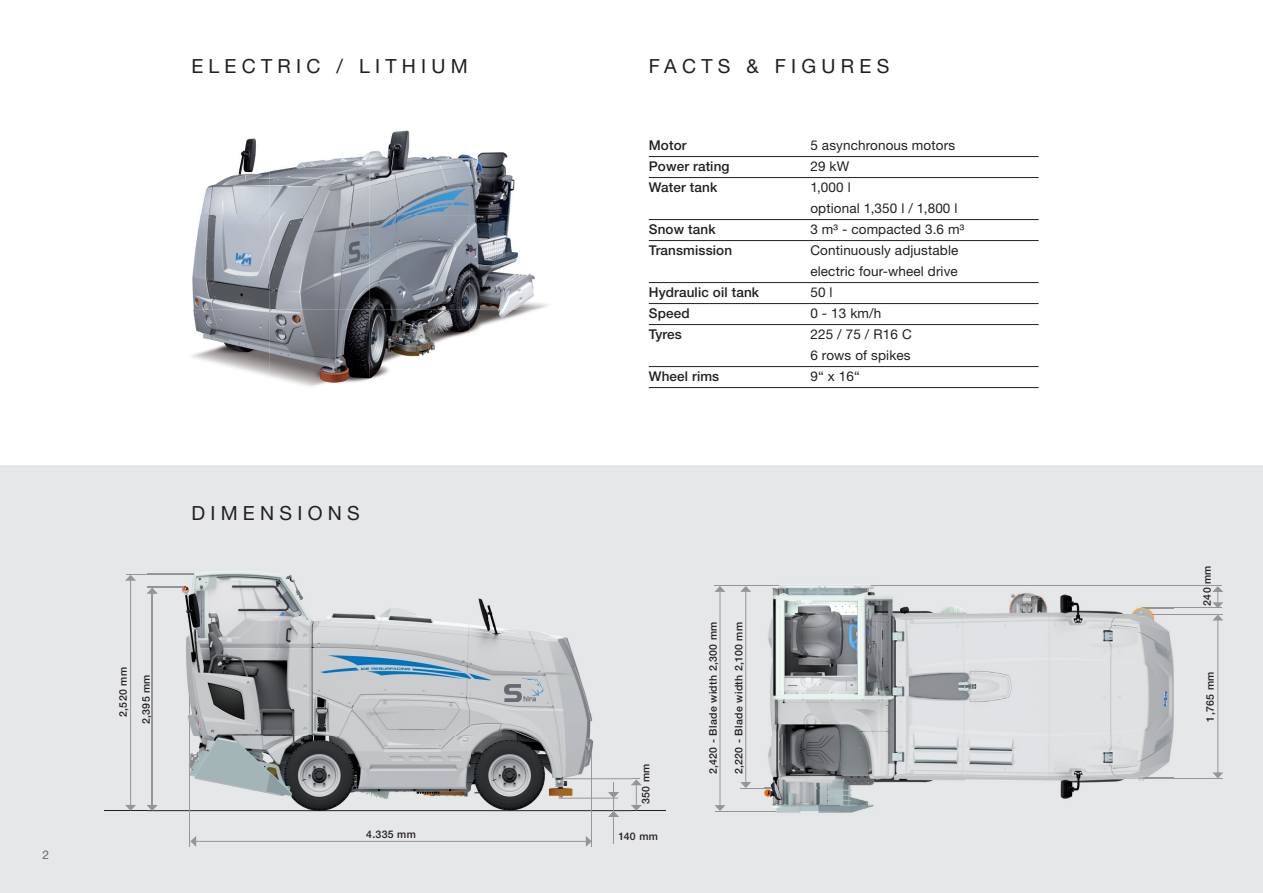
<style>
.page{position:relative;width:1263px;height:893px;background:#fff}
.page>*{position:absolute;margin:0;border:0;box-sizing:border-box;transform-origin:0 0}
.t1{font:19.5px "Helvetica Neue LT Std";letter-spacing:.27em;color:#231f20}
.t2{font:13.5px/21px "Helvetica Neue LT Std";letter-spacing:.01em;color:#231f20}
.t3{font:500 13.5px "Helvetica Neue LT Std";letter-spacing:.01em;color:#231f20}
.t4{font:12px "Helvetica Neue LT Std";color:#64686f}
.t5{font:500 10.5px "Helvetica Neue LT Std";letter-spacing:.03em;color:#231f20}
</style>
<div class="page">
<div style="left:0;top:466px;width:1263px;height:427px;background:#e6e7e9"></div>
<img style="left:192px;top:130px;width:356px;height:257px">
<hr style="left:126px;top:574px;width:68px;height:1px;background:#939598">
<hr style="left:560px;top:778px;width:80px;height:1px;background:#939598">
<hr style="left:104px;top:810px;width:561px;height:1px;background:#231f20">
<hr style="left:130px;top:580px;width:1px;height:226px;background:#939598">
<svg style="left:125px;top:805px;width:11px;height:6px"></svg>
<svg style="left:125px;top:575px;width:11px;height:6px"></svg>
<hr style="left:189px;top:687px;width:1px;height:160px;background:#939598">
<hr style="left:591px;top:743px;width:1px;height:104px;background:#939598">
<img style="left:147px;top:571px;width:485px;height:241px">
<img style="left:147px;top:574px;width:47px;height:1px">
<img style="left:148px;top:587px;width:37px;height:1px">
<img style="left:558px;top:798px;width:50px;height:1px">
<img style="left:560px;top:778px;width:72px;height:1px">
<img style="left:158px;top:810px;width:473px;height:1px">
<img style="left:152px;top:594px;width:1px;height:211px">
<svg style="left:147px;top:805px;width:11px;height:6px"></svg>
<svg style="left:147px;top:588px;width:11px;height:6px"></svg>
<svg style="left:631px;top:779px;width:11px;height:32px"></svg>
<img style="left:189px;top:687px;width:1px;height:125px">
<img style="left:591px;top:743px;width:1px;height:69px">
<svg style="left:608px;top:783px;width:11px;height:61px"></svg>
<hr style="left:1113px;top:778px;width:109px;height:1px;background:#939598">
<hr style="left:1146px;top:614px;width:76px;height:1px;background:#939598">
<hr style="left:1143px;top:607px;width:79px;height:1px;background:#939598">
<svg style="left:1212px;top:586px;width:11px;height:21px"></svg>
<hr style="left:1217px;top:620px;width:1px;height:153px;background:#939598">
<svg style="left:1212px;top:772px;width:11px;height:6px"></svg>
<svg style="left:1213px;top:615px;width:10px;height:5px"></svg>
<hr style="left:714px;top:585px;width:508px;height:1px;background:#939598">
<hr style="left:714px;top:811px;width:124px;height:1px;background:#939598">
<hr style="left:740px;top:788px;width:98px;height:1px;background:#939598">
<hr style="left:720px;top:591px;width:1px;height:215px;background:#939598">
<svg style="left:715px;top:805px;width:10px;height:6px"></svg>
<svg style="left:715px;top:586px;width:10px;height:6px"></svg>
<hr style="left:745px;top:591px;width:1px;height:192px;background:#939598">
<svg style="left:740px;top:782px;width:11px;height:6px"></svg>
<svg style="left:740px;top:586px;width:11px;height:6px"></svg>
<img style="left:764px;top:586px;width:410px;height:227px">
<img style="left:1113px;top:778px;width:61px;height:1px">
<svg style="left:1146px;top:614px;width:28px;height:1px"></svg>
<img style="left:1143px;top:607px;width:31px;height:1px">
<img style="left:779px;top:585px;width:92px;height:1px">
<img style="left:764px;top:811px;width:74px;height:1px">
<img style="left:764px;top:788px;width:74px;height:1px">
<hr style="left:195px;top:841px;width:392px;height:1px;background:#939598">
<svg style="left:586px;top:836px;width:5px;height:11px"></svg>
<svg style="left:190px;top:836px;width:6px;height:11px"></svg>
<hr style="left:649px;top:156px;width:390px;height:1px;background:#231f20">
<hr style="left:649px;top:177px;width:390px;height:1px;background:#231f20">
<hr style="left:649px;top:219px;width:390px;height:1px;background:#231f20">
<hr style="left:649px;top:240px;width:390px;height:1px;background:#231f20">
<hr style="left:649px;top:282px;width:390px;height:1px;background:#231f20">
<hr style="left:649px;top:303px;width:390px;height:1px;background:#231f20">
<hr style="left:649px;top:324px;width:390px;height:1px;background:#231f20">
<hr style="left:649px;top:366px;width:390px;height:1px;background:#231f20">
<hr style="left:649px;top:387px;width:390px;height:1px;background:#231f20">
<p class="t4" style="left:43px;top:847px;width:8px">2</p>
<h1 class="t1" style="left:191px;top:54px;width:278px">ELECTRIC / LITHIUM</h1>
<h1 class="t1" style="left:191px;top:501px;width:170px">DIMENSIONS</h1>
<h1 class="t1" style="left:649px;top:54px;width:242px">FACTS &amp; FIGURES</h1>
<p class="t3" style="left:649px;top:137px;width:39px">Motor</p>
<p class="t2" style="left:810px;top:134px;width:146px">5 asynchronous motors</p>
<p class="t3" style="left:649px;top:158px;width:82px">Power rating</p>
<p class="t2" style="left:810px;top:155px;width:40px">29 kW</p>
<p class="t3" style="left:649px;top:179px;width:70px">Water tank</p>
<p class="t2" style="left:810px;top:176px;width:149px">1,000 l<br>optional 1,350 l / 1,800 l</p>
<p class="t3" style="left:649px;top:221px;width:68px">Snow tank</p>
<p class="t2" style="left:810px;top:218px;width:155px">3 m³ - compacted 3.6 m³</p>
<p class="t3" style="left:649px;top:242px;width:85px">Transmission</p>
<p class="t2" style="left:810px;top:239px;width:150px">Continuously adjustable electric four-wheel drive</p>
<p class="t3" style="left:649px;top:284px;width:112px">Hydraulic oil tank</p>
<p class="t2" style="left:810px;top:281px;width:24px">50 l</p>
<p class="t3" style="left:649px;top:305px;width:42px">Speed</p>
<p class="t2" style="left:810px;top:302px;width:72px">0 - 13 km/h</p>
<p class="t3" style="left:649px;top:326px;width:35px">Tyres</p>
<p class="t2" style="left:810px;top:323px;width:103px">225 / 75 / R16 C<br>6 rows of spikes</p>
<p class="t3" style="left:649px;top:368px;width:72px">Wheel rims</p>
<p class="t2" style="left:810px;top:365px;width:51px">9“ x 16“</p>
<p class="t5" style="left:1201px;top:606px;width:42px;rotate:-90deg">240 mm</p>
<p class="t5" style="left:707px;top:774px;width:154px;rotate:-90deg">2,420 - Blade width 2,300 mm</p>
<p class="t5" style="left:732px;top:774px;width:154px;rotate:-90deg">2,220 - Blade width 2,100 mm</p>
<p class="t5" style="left:117px;top:717px;width:51px;rotate:-90deg">2,520 mm</p>
<p class="t5" style="left:1204px;top:721px;width:51px;rotate:-90deg">1,765 mm</p>
<p class="t5" style="left:140px;top:724px;width:51px;rotate:-90deg">2,395 mm</p>
<p class="t5" style="left:639px;top:804px;width:42px;rotate:-90deg">350 mm</p>
<p class="t5" style="left:366px;top:828px;width:51px">4.335 mm</p>
<p class="t5" style="left:618px;top:830px;width:41px">140 mm</p>
</div>
